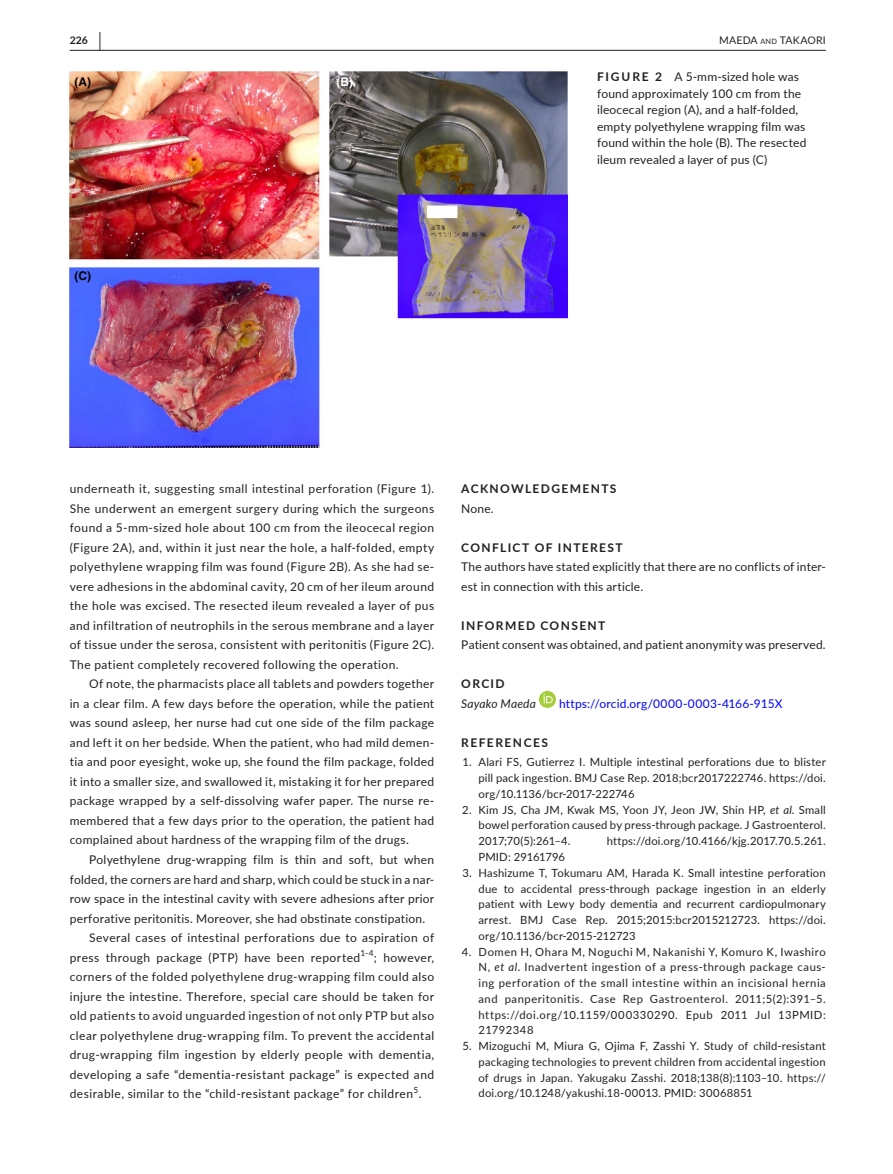
<style>
.page{position:relative;width:893px;height:1174px;background:#fff}
.page>*{position:absolute;margin:0;border:0;box-sizing:border-box;transform-origin:0 0}
.t1{font:12px/19.5px "Lato";letter-spacing:.025em;color:#231f20;text-align:justify}
.t2{font:700 12px "Lato";letter-spacing:.115em;color:#231f20}
.t3{font:12px "Lato";letter-spacing:.015em;color:#00f}
.t4{font:italic 12px "Lato";letter-spacing:.015em;color:#231f20}
.t5{font:700 12px "Helvetica";color:#000}
.t6{font:700 12px "Helvetica";color:#fff}
.t7{font:11.25px/15.8px "Lato";letter-spacing:.015em;color:#231f20;text-align:justify}
.t8{font:10.5px "Lato";letter-spacing:.02em;color:#231f20}
.t9{font:700 10.5px "Lato";color:#231f20}
.s1{font-size:19.5px}
.s2{font-size:7.35px}
.s3{font-weight:700}
.s4{font-style:italic}
</style>
<div class="page">
<hr style="left:70px;top:50px;width:756px;height:1px;background:#231f20">
<div style="left:539px;top:691px;width:17px;height:17px;background:#a5cd39;border-radius:50%"></div>
<svg style="left:543px;top:694px;width:10px;height:9px"></svg>
<img style="left:70px;top:72px;width:498px;height:376px">
<p class="t9" style="left:70px;top:33px;width:33px">226 <span class="s1">|</span></p>
<p class="t8" style="left:719px;top:33px;width:108px">MAEDA <span class="s2">and</span> TAKAORI</p>
<p class="t5" style="left:74px;top:74px;width:18px">(A)</p>
<p class="t5" style="left:74px;top:269px;width:18px">(C)</p>
<p class="t6" style="left:336px;top:74px;width:18px">(B)</p>
<p class="t1" style="left:597px;top:68px;width:211px;line-height:16.5px;text-align:left"><span class="s3">FIGURE 2</span> A 5-mm-sized hole was found approximately 100 cm from the ileocecal region (A), and a half-folded, empty polyethylene wrapping film was found within the hole (B). The resected ileum revealed a layer of pus (C)</p>
<p class="t1" style="left:70px;top:479px;width:366px">underneath it, suggesting small intestinal perforation (Figure 1).<br>She underwent an emergent surgery during which the surgeons found a 5-mm-sized hole about 100 cm from the ileocecal region (Figure 2A), and, within it just near the hole, a half-folded, empty polyethylene wrapping film was found (Figure 2B). As she had se&shy;vere adhesions in the abdominal cavity, 20 cm of her ileum around the hole was excised. The resected ileum revealed a layer of pus and infiltration of neutrophils in the serous membrane and a layer of tissue under the serosa, consistent with peritonitis (Figure 2C).<br>The patient completely recovered following the operation.</p>
<p class="t1" style="left:70px;top:674px;width:366px;text-indent:20px">Of note, the pharmacists place all tablets and powders together in a clear film. A few days before the operation, while the patient was sound asleep, her nurse had cut one side of the film package and left it on her bedside. When the patient, who had mild demen&shy;tia and poor eyesight, woke up, she found the film package, folded it into a smaller size, and swallowed it, mistaking it for her prepared package wrapped by a self-dissolving wafer paper. The nurse re&shy;membered that a few days prior to the operation, the patient had complained about hardness of the wrapping film of the drugs.</p>
<p class="t1" style="left:89px;top:849px;width:347px">Polyethylene drug-wrapping film is thin and soft, but when</p>
<p class="t1" style="left:70px;top:869px;width:366px">folded, the corners are hard and sharp, which could be stuck in a nar-</p>
<p class="t1" style="left:70px;top:888px;width:366px">row space in the intestinal cavity with severe adhesions after prior</p>
<p class="t1" style="left:70px;top:908px;width:357px">perforative peritonitis. Moreover, she had obstinate constipation.</p>
<p class="t1" style="left:89px;top:927px;width:346px">Several cases of intestinal perforations due to aspiration of</p>
<p class="t1" style="left:70px;top:947px;width:366px">press through package (PTP) have been reported<sup>1-4</sup>; however,</p>
<p class="t1" style="left:70px;top:966px;width:366px">corners of the folded polyethylene drug-wrapping film could also</p>
<p class="t1" style="left:70px;top:986px;width:366px">injure the intestine. Therefore, special care should be taken for</p>
<p class="t1" style="left:70px;top:1005px;width:366px">old patients to avoid unguarded ingestion of not only PTP but also</p>
<p class="t1" style="left:70px;top:1025px;width:366px">clear polyethylene drug-wrapping film. To prevent the accidental</p>
<p class="t1" style="left:70px;top:1044px;width:366px">drug-wrapping film ingestion by elderly people with dementia,</p>
<p class="t1" style="left:70px;top:1064px;width:366px">developing a safe “dementia-resistant package” is expected and</p>
<p class="t1" style="left:70px;top:1083px;width:353px">desirable, similar to the “child-resistant package” for children<sup>5</sup>.</p>
<p class="t2" style="left:461px;top:480px;width:157px">ACKNOWLEDGEMENTS</p>
<p class="t1" style="left:461px;top:498px;width:34px">None.</p>
<p class="t2" style="left:461px;top:538px;width:163px">CONFLICT OF INTEREST</p>
<p class="t1" style="left:461px;top:557px;width:366px">The authors have stated explicitly that there are no conflicts of inter&shy;est in connection with this article.</p>
<p class="t2" style="left:461px;top:616px;width:146px">INFORMED CONSENT</p>
<p class="t1" style="left:461px;top:635px;width:366px">Patient consent was obtained, and patient anonymity was preserved.</p>
<p class="t2" style="left:461px;top:675px;width:45px">ORCID</p>
<p class="t4" style="left:461px;top:695px;width:76px">Sayako Maeda</p>
<p class="t3" style="left:559px;top:695px;width:225px">https://orcid.org/0000-0003-4166-915X</p>
<p class="t2" style="left:461px;top:733px;width:88px">REFERENCES</p>
<p class="t7" style="left:478px;top:754px;width:349px;text-indent:-16px">1. Alari FS, Gutierrez I. Multiple intestinal perforations due to blister pill pack ingestion. BMJ Case Rep. 2018;bcr2017222746. https://doi. org/10.1136/bcr-2017-222746</p>
<p class="t7" style="left:478px;top:801px;width:349px;text-indent:-16px">2. Kim JS, Cha JM, Kwak MS, Yoon JY, Jeon JW, Shin HP, <span class="s4">et al</span>. Small bowel perforation caused by press-through package. J Gastroenterol.<br>2017;70(5):261–4.</p>
<p class="t7" style="left:607px;top:832px;width:221px">https://doi.org/10.4166/kjg.2017.70.5.261.</p>
<p class="t7" style="left:478px;top:848px;width:88px">PMID: 29161796</p>
<p class="t7" style="left:478px;top:864px;width:349px;text-indent:-16px">3. Hashizume T, Tokumaru AM, Harada K. Small intestine perforation due to accidental press-through package ingestion in an elderly patient with Lewy body dementia and recurrent cardiopulmonary arrest. BMJ Case Rep. 2015;2015:bcr2015212723. https://doi. org/10.1136/bcr-2015-212723</p>
<p class="t7" style="left:478px;top:943px;width:349px;text-indent:-17px">4. Domen H, Ohara M, Noguchi M, Nakanishi Y, Komuro K, Iwashiro N, <span class="s4">et al</span>. Inadvertent ingestion of a press-through package caus&shy;ing perforation of the small intestine within an incisional hernia and panperitonitis. Case Rep Gastroenterol. 2011;5(2):391–5. https://doi.org/10.1159/000330290. Epub 2011 Jul 13PMID:<br>21792348</p>
<p class="t7" style="left:478px;top:1037px;width:349px;text-indent:-16px">5. Mizoguchi M, Miura G, Ojima F, Zasshi Y. Study of child-resistant packaging technologies to prevent children from accidental ingestion of drugs in Japan. Yakugaku Zasshi. 2018;138(8):1103–10. https:// doi.org/10.1248/yakushi.18-00013. PMID: 30068851</p>
</div>
